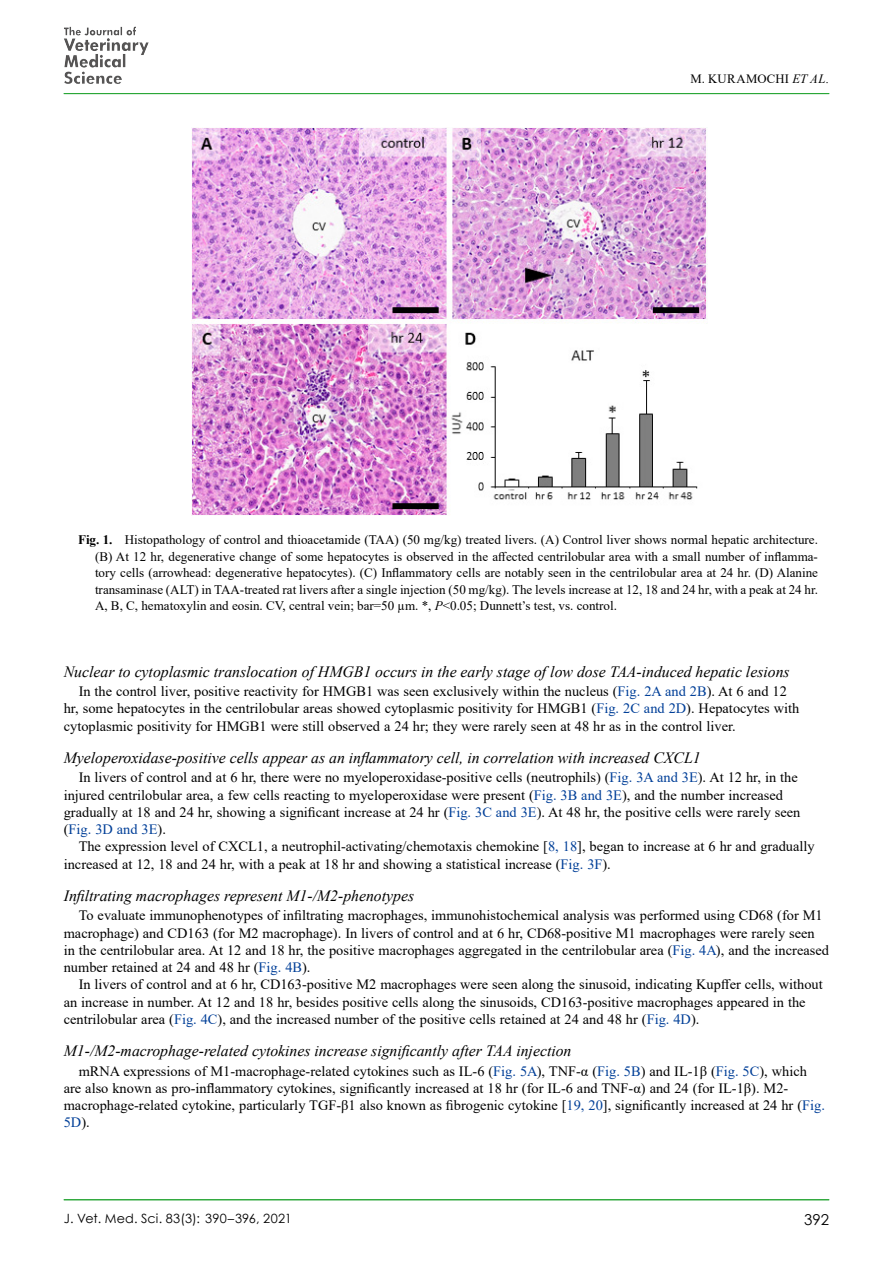
<style>
.page{position:relative;width:893px;height:1263px;background:#fff}
.page>*{position:absolute;margin:0;border:0;box-sizing:border-box;transform-origin:0 0}
.t1{font:italic 15.75px "Times New Roman";color:#000}
.t2{font:15px "Century Gothic";color:#000}
.t3{font:14.25px/17.2px "Times New Roman";color:#000}
.t4{font:13.05px/16.5px "Times New Roman";color:#000;text-align:justify}
.t5{font:12.75px "Century Gothic";letter-spacing:.015em;color:#000}
.t6{font:12.75px "Times New Roman";letter-spacing:.02em;color:#000}
.s1{font-style:italic}
.s2{font-weight:700}
.s3{color:#003f98}
</style>
<div class="page">
<img style="left:64px;top:27px;width:74px;height:24px">
<hr style="left:64px;top:93px;width:765px;height:1px;background:#2aa738">
<hr style="left:64px;top:1199px;width:765px;height:1px;background:#2aa738">
<img style="left:191px;top:128px;width:517px;height:387px">
<p class="t6" style="left:690px;top:70px;width:140px">M. KURAMOCHI <span class="s1">ET AL.</span></p>
<p class="t4" style="left:95px;top:531px;width:724px;text-indent:-17px"><span class="s2">Fig. 1.</span> Histopathology of control and thioacetamide (TAA) (50 mg/kg) treated livers. (A) Control liver shows normal hepatic architecture. (B) At 12 hr, degenerative change of some hepatocytes is observed in the affected centrilobular area with a small number of inflamma&shy;tory cells (arrowhead: degenerative hepatocytes). (C) Inflammatory cells are notably seen in the centrilobular area at 24 hr. (D) Alanine transaminase (ALT) in TAA-treated rat livers after a single injection (50 mg/kg). The levels increase at 12, 18 and 24 hr, with a peak at 24 hr.<br>A, B, C, hematoxylin and eosin. CV, central vein; bar=50 µm. *, <span class="s1">P</span>&lt;0.05; Dunnett’s test, vs. control.</p>
<p class="t1" style="left:64px;top:660px;width:727px">Nuclear to cytoplasmic translocation of HMGB1 occurs in the early stage of low dose TAA-induced hepatic lesions</p>
<p class="t3" style="left:64px;top:682px;width:737px;text-indent:15px">In the control liver, positive reactivity for HMGB1 was seen exclusively within the nucleus (<span class="s3">Fig. 2A and 2B</span>). At 6 and 12 hr, some hepatocytes in the centrilobular areas showed cytoplasmic positivity for HMGB1 (<span class="s3">Fig. 2C and 2D</span>). Hepatocytes with cytoplasmic positivity for HMGB1 were still observed a 24 hr; they were rarely seen at 48 hr as in the control liver.</p>
<p class="t1" style="left:64px;top:747px;width:638px">Myeloperoxidase-positive cells appear as an inflammatory cell, in correlation with increased CXCL1</p>
<p class="t3" style="left:64px;top:768px;width:738px;text-indent:15px">In livers of control and at 6 hr, there were no myeloperoxidase-positive cells (neutrophils) (<span class="s3">Fig. 3A and 3E</span>). At 12 hr, in the injured centrilobular area, a few cells reacting to myeloperoxidase were present (<span class="s3">Fig. 3B and 3E</span>), and the number increased gradually at 18 and 24 hr, showing a significant increase at 24 hr (<span class="s3">Fig. 3C and 3E</span>). At 48 hr, the positive cells were rarely seen (<span class="s3">Fig. 3D and 3E</span>).</p>
<p class="t3" style="left:64px;top:837px;width:752px;text-indent:15px">The expression level of CXCL1, a neutrophil-activating/chemotaxis chemokine [<span class="s3">8, 18</span>], began to increase at 6 hr and gradually increased at 12, 18 and 24 hr, with a peak at 18 hr and showing a statistical increase (<span class="s3">Fig. 3F</span>).</p>
<p class="t1" style="left:64px;top:885px;width:352px">Infiltrating macrophages represent M1-/M2-phenotypes</p>
<p class="t3" style="left:64px;top:906px;width:767px;text-indent:15px">To evaluate immunophenotypes of infiltrating macrophages, immunohistochemical analysis was performed using CD68 (for M1 macrophage) and CD163 (for M2 macrophage). In livers of control and at 6 hr, CD68-positive M1 macrophages were rarely seen in the centrilobular area. At 12 and 18 hr, the positive macrophages aggregated in the centrilobular area (<span class="s3">Fig. 4A</span>), and the increased number retained at 24 and 48 hr (<span class="s3">Fig. 4B</span>).</p>
<p class="t3" style="left:64px;top:975px;width:760px;text-indent:15px">In livers of control and at 6 hr, CD163-positive M2 macrophages were seen along the sinusoid, indicating Kupffer cells, without an increase in number. At 12 and 18 hr, besides positive cells along the sinusoids, CD163-positive macrophages appeared in the centrilobular area (<span class="s3">Fig. 4C</span>), and the increased number of the positive cells retained at 24 and 48 hr (<span class="s3">Fig. 4D</span>).</p>
<p class="t1" style="left:64px;top:1040px;width:509px">M1-/M2-macrophage-related cytokines increase significantly after TAA injection</p>
<p class="t3" style="left:64px;top:1062px;width:763px;text-indent:15px">mRNA expressions of M1-macrophage-related cytokines such as IL-6 (<span class="s3">Fig. 5A</span>), TNF-α (<span class="s3">Fig. 5B</span>) and IL-1β (<span class="s3">Fig. 5C</span>), which are also known as pro-inflammatory cytokines, significantly increased at 18 hr (for IL-6 and TNF-α) and 24 (for IL-1β). M2- macrophage-related cytokine, particularly TGF-β1 also known as fibrogenic cytokine [<span class="s3">19, 20</span>], significantly increased at 24 hr (<span class="s3">Fig.<br>5D</span>).</p>
<p class="t5" style="left:64px;top:1209px;width:230px">J. Vet. Med. Sci. 83(3): 390–396, 2021</p>
<p class="t2" style="left:804px;top:1209px;width:27px">392</p>
</div>
